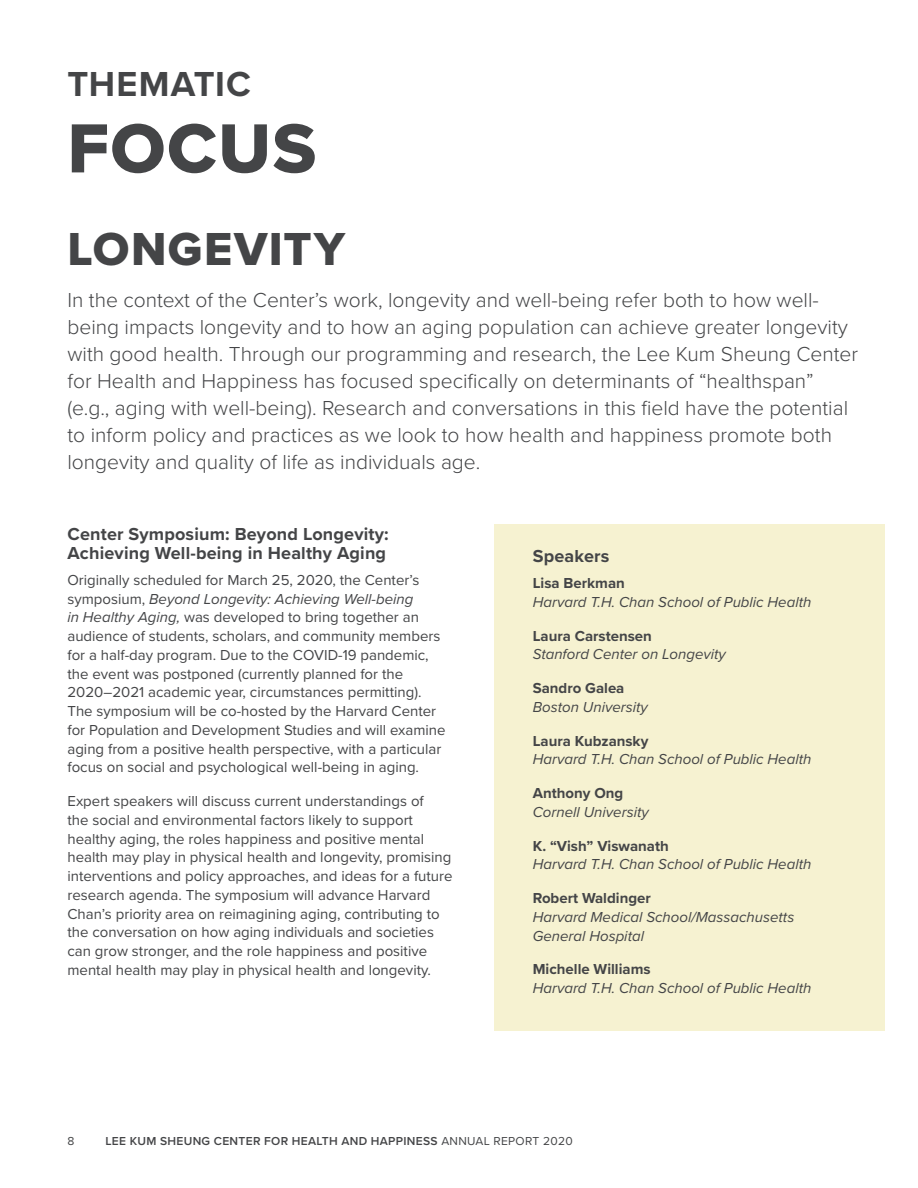
<style>
.page{position:relative;width:918px;height:1188px;background:#fff}
.page>*{position:absolute;margin:0;border:0;box-sizing:border-box;transform-origin:0 0}
.t1{font:72px "Proxima Nova Extrabld";letter-spacing:.015em;color:#444547}
.t2{font:48px "Proxima Nova Extrabld";letter-spacing:.025em;color:#444547}
.t3{font:700 36px "Proxima Nova";letter-spacing:.03em;color:#444547}
.t4{font:300 21px/27px "Proxima Nova";color:#444547}
.t5{font:700 18px/18.8px "Proxima Nova";letter-spacing:.01em;color:#444547}
.t6{font:15px/18.8px "Proxima Nova";color:#444547}
.t7{font:italic 15px/18.8px "Proxima Nova";color:#444547}
.t8{font:700 15px "Proxima Nova";color:#444547}
.t9{font:600 12px "Proxima Nova";letter-spacing:.025em;color:#444547}
.t10{font:12px "Proxima Nova";color:#444547}
.s1{font-style:italic}
.s2{font-weight:400}
</style>
<div class="page">
<div style="left:494px;top:524px;width:390px;height:506px;background:#f6f2d1"></div>
<h3 class="t3" style="left:67px;top:57px;width:185px">THEMATIC</h3>
<h1 class="t1" style="left:67px;top:95px;width:250px">FOCUS</h1>
<h2 class="t2" style="left:67px;top:214px;width:279px">LONGEVITY</h2>
<p class="t4" style="left:67px;top:286px;width:792px">In the context of the Center’s work, longevity and well-being refer both to how well&shy;being impacts longevity and to how an aging population can achieve greater longevity with good health. Through our programming and research, the Lee Kum Sheung Center for Health and Happiness has focused specifically on determinants of “healthspan” (e.g., aging with well-being). Research and conversations in this field have the potential to inform policy and practices as we look to how health and happiness promote both longevity and quality of life as individuals age.</p>
<p class="t5" style="left:67px;top:524px;width:323px">Center Symposium: Beyond Longevity:<br>Achieving Well-being in Healthy Aging</p>
<p class="t6" style="left:67px;top:570px;width:380px">Originally scheduled for March 25, 2020, the Center’s symposium, <span class="s1">Beyond Longevity: Achieving Well-being<br>in Healthy Aging,</span> was developed to bring together an audience of students, scholars, and community members for a half-day program. Due to the COVID-19 pandemic, the event was postponed (currently planned for the 2020–2021 academic year, circumstances permitting).<br>The symposium will be co-hosted by the Harvard Center for Population and Development Studies and will examine aging from a positive health perspective, with a particular focus on social and psychological well-being in aging.</p>
<p class="t6" style="left:67px;top:791px;width:387px">Expert speakers will discuss current understandings of<br>the social and environmental factors likely to support healthy aging, the roles happiness and positive mental health may play in physical health and longevity, promising interventions and policy approaches, and ideas for a future research agenda. The symposium will advance Harvard Chan’s priority area on reimagining aging, contributing to the conversation on how aging individuals and societies can grow stronger, and the role happiness and positive mental health may play in physical health and longevity.</p>
<p class="t5" style="left:533px;top:546px;width:78px">Speakers</p>
<p class="t8" style="left:533px;top:572px;width:94px">Lisa Berkman</p>
<p class="t7" style="left:533px;top:592px;width:280px">Harvard T.H. Chan School of Public Health</p>
<p class="t8" style="left:533px;top:624px;width:121px">Laura Carstensen</p>
<p class="t7" style="left:533px;top:644px;width:195px">Stanford Center on Longevity</p>
<p class="t8" style="left:533px;top:677px;width:93px">Sandro Galea</p>
<p class="t7" style="left:533px;top:697px;width:117px">Boston University</p>
<p class="t8" style="left:533px;top:729px;width:117px">Laura Kubzansky</p>
<p class="t7" style="left:533px;top:749px;width:280px">Harvard T.H. Chan School of Public Health</p>
<p class="t8" style="left:533px;top:782px;width:92px">Anthony Ong</p>
<p class="t7" style="left:533px;top:802px;width:117px">Cornell University</p>
<p class="t8" style="left:533px;top:834px;width:138px">K. “Vish” Viswanath</p>
<p class="t7" style="left:533px;top:854px;width:280px">Harvard T.H. Chan School of Public Health</p>
<p class="t8" style="left:533px;top:887px;width:120px">Robert Waldinger</p>
<p class="t7" style="left:533px;top:907px;width:263px">Harvard Medical School/Massachusetts<br>General Hospital</p>
<p class="t8" style="left:533px;top:958px;width:119px">Michelle Williams</p>
<p class="t7" style="left:533px;top:978px;width:280px">Harvard T.H. Chan School of Public Health</p>
<p class="t10" style="left:67px;top:1132px;width:8px">8</p>
<p class="t9" style="left:105px;top:1132px;width:469px">LEE KUM SHEUNG CENTER FOR HEALTH AND HAPPINESS <span class="s2">ANNUAL REPORT 2020</span></p>
</div>
